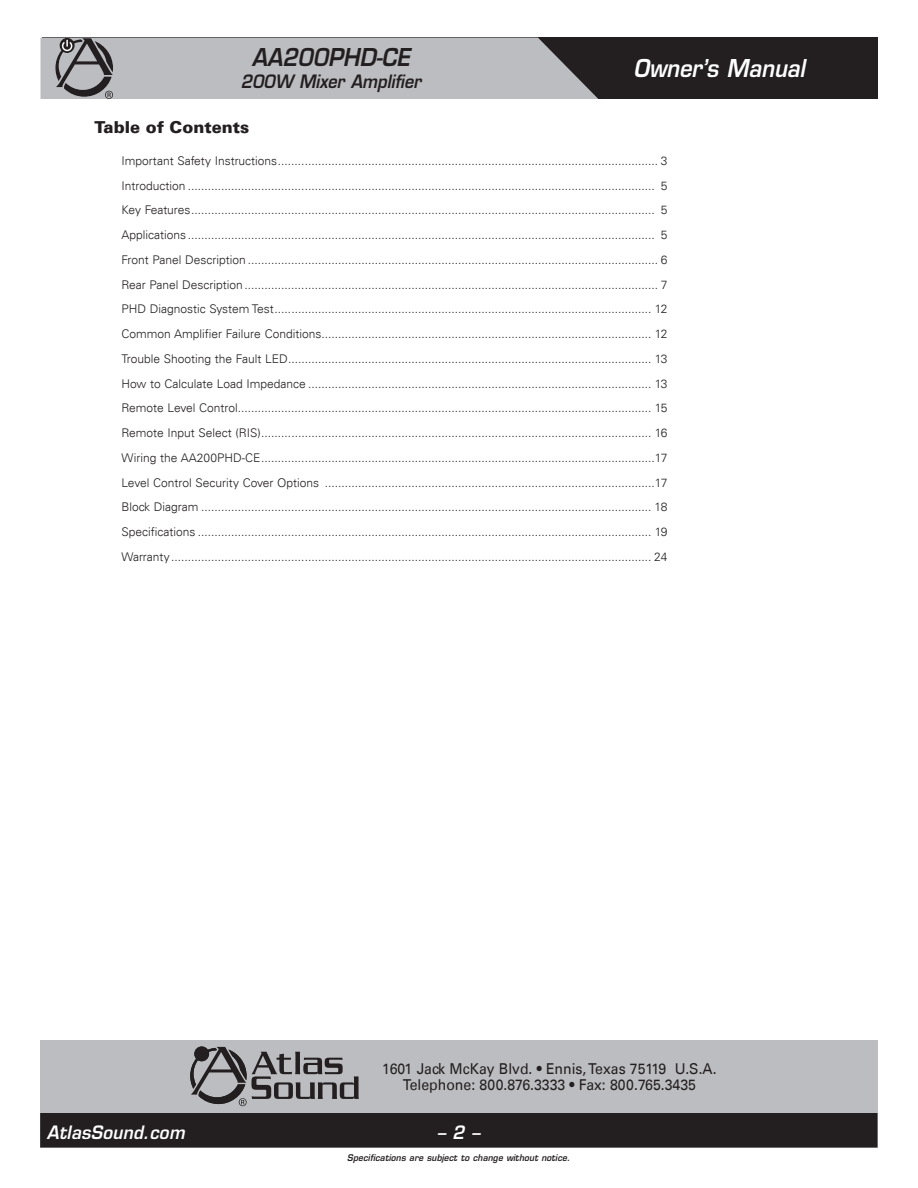
<style>
.page{position:relative;width:918px;height:1188px;background:#fff}
.page>*{position:absolute;margin:0;border:0;box-sizing:border-box;transform-origin:0 0}
.t1{font:italic 600 24px "Eurostile LT Std";color:#fff;scale:.9 1}
.t2{font:italic 600 24px "Eurostile LT Std";color:#231f20;scale:.9 1}
.t3{font:italic 600 18px "Eurostile LT Std";color:#231f20;scale:.9 1}
.t4{font:italic 600 18px "Eurostile LT Std";letter-spacing:.015em;color:#fff;scale:.94 1}
.t5{font:900 16.5px "Univers LT";color:#231f20}
.t6{font:15px/16.5px "Univers LT";color:#231f20;text-align:center;scale:.94 1}
.t7{font:300 12px/24.8px "Univers LT";color:#231f20;text-align:justify}
.t8{font:italic 600 9px "Eurostile LT Std";letter-spacing:.015em;color:#231f20;scale:.94 1}
</style>
<div class="page">
<div style="left:40px;top:1040px;width:838px;height:108px;background:#bcbdc0"></div>
<div style="left:40px;top:1113px;width:837px;height:35px;background:#231f20"></div>
<div style="left:42px;top:38px;width:835px;height:61px;background:#231f20"></div>
<svg style="left:190px;top:1046px;width:169px;height:60px"></svg>
<svg style="left:40px;top:38px;width:558px;height:61px;background:#aeaeb1"></svg>
<h1 class="t2" style="left:252px;top:43px;width:177px">AA200PHD-CE</h1>
<h2 class="t3" style="left:241px;top:70px;width:202px">200W Mixer Amplifier</h2>
<h1 class="t1" style="left:634px;top:53px;width:192px">Owner’s Manual</h1>
<h3 class="t5" style="left:94px;top:117px;width:156px">Table of Contents</h3>
<p class="t7" style="left:122px;top:148px;width:547px">Important Safety Instructions.................................................................................................................. 3<br>Introduction ............................................................................................................................................ 5<br>Key Features........................................................................................................................................... 5<br>Applications ............................................................................................................................................ 5<br>Front Panel Description ........................................................................................................................... 6<br>Rear Panel Description ............................................................................................................................ 7<br>PHD Diagnostic System Test................................................................................................................. 12<br>Common Amplifier Failure Conditions................................................................................................... 12<br>Trouble Shooting the Fault LED............................................................................................................. 13<br>How to Calculate Load Impedance ....................................................................................................... 13<br>Remote Level Control............................................................................................................................ 15<br>Remote Input Select (RIS)..................................................................................................................... 16<br>Wiring the AA200PHD-CE......................................................................................................................17<br>Level Control Security Cover Options ...................................................................................................17<br>Block Diagram ....................................................................................................................................... 18<br>Specifications ........................................................................................................................................ 19<br>Warranty................................................................................................................................................ 24</p>
<p class="t6" style="left:382px;top:1060px;width:357px">1601 Jack McKay Blvd. • Ennis, Texas 75119 U.S.A.<br>Telephone: 800.876.3333 • Fax: 800.765.3435</p>
<h2 class="t4" style="left:47px;top:1121px;width:148px">AtlasSound.com</h2>
<h2 class="t4" style="left:437px;top:1121px;width:47px">– 2 –</h2>
<p class="t8" style="left:347px;top:1152px;width:239px">Specifications are subject to change without notice.</p>
</div>
